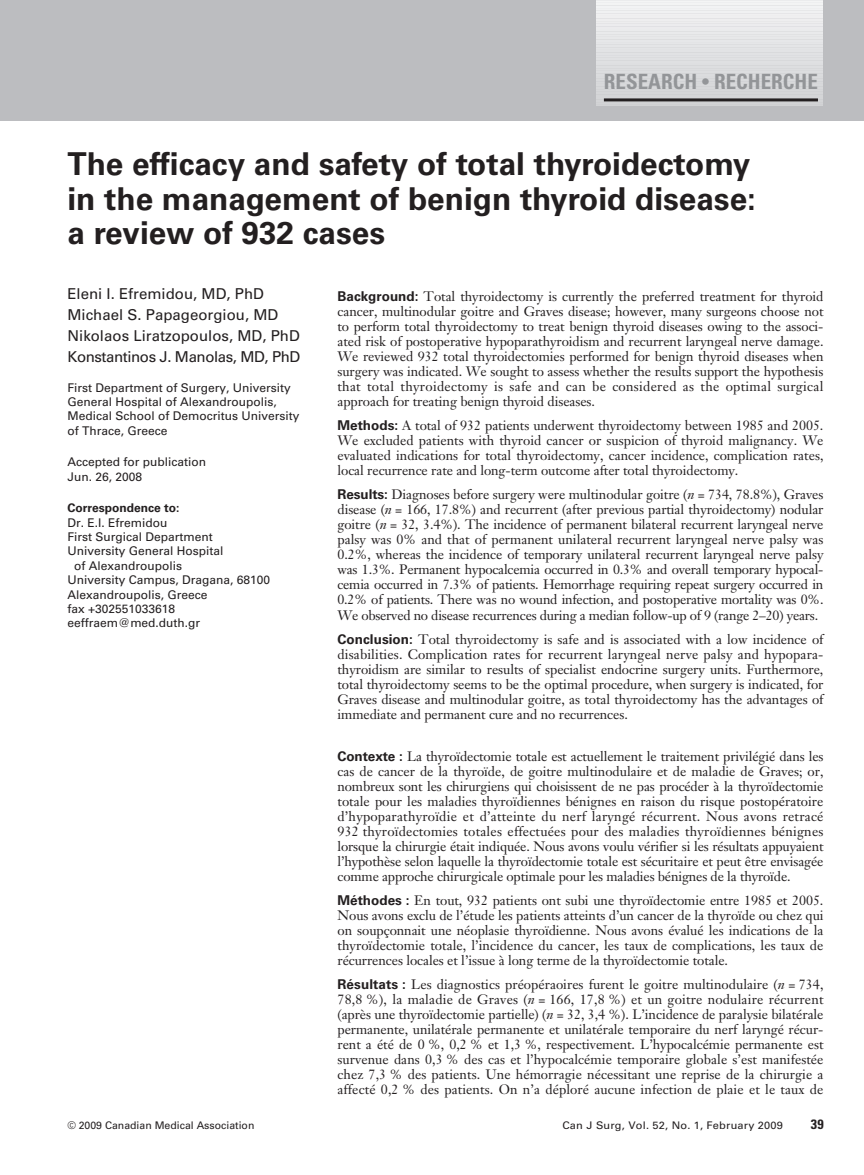
<style>
.page{position:relative;width:864px;height:1175px;background:#fff}
.page>*{position:absolute;margin:0;border:0;box-sizing:border-box;transform-origin:0 0}
.t1{font:700 31.5px/34.5px "Univers";color:#231f20}
.t2{font:700 condensed 21px "Univers";color:#939598}
.t3{font:15px/21px "Univers";color:#231f20}
.t4{font:13.5px/15px "Janson Text";letter-spacing:-.005em;color:#231f20;text-align:justify}
.t5{font:700 condensed 13.5px "Univers";color:#231f20;scale:1.05 1}
.t6{font:12px/14.4px "Univers";color:#231f20}
.t7{font:700 12px "Univers";color:#231f20}
.t8{font:10.5px "Univers";color:#231f20;scale:1.05 1}
.t9{font:10.5px "Univers";color:#231f20}
.s1{font-size:18px}
.s2{font-family:"Univers";font-weight:700}
.s3{font-style:italic}
</style>
<div class="page">
<div style="left:0;top:0;width:864px;height:120px;background:#bcbdc0"></div>
<hr style="left:597px;top:104px;width:225px;height:2px;background:#d1d2d4">
<hr style="left:597px;top:102px;width:225px;height:3px;background:#d2d3d5">
<svg style="left:597px;top:100px;width:225px;height:2px"></svg>
<hr style="left:597px;top:97px;width:225px;height:3px;background:#d4d5d7">
<hr style="left:597px;top:94px;width:225px;height:3px;background:#d4d5d7">
<hr style="left:597px;top:91px;width:225px;height:4px;background:#d5d6d8">
<hr style="left:597px;top:89px;width:225px;height:3px;background:#d6d7d9">
<hr style="left:597px;top:86px;width:225px;height:4px;background:#d7d8da">
<hr style="left:597px;top:83px;width:225px;height:4px;background:#d8d9db">
<hr style="left:597px;top:81px;width:225px;height:3px;background:#d8d9db">
<hr style="left:597px;top:78px;width:225px;height:4px;background:#d9dadc">
<hr style="left:597px;top:76px;width:225px;height:3px;background:#dadbdd">
<hr style="left:597px;top:73px;width:225px;height:3px;background:#dbdcde">
<hr style="left:597px;top:70px;width:225px;height:4px;background:#dcdddf">
<hr style="left:597px;top:68px;width:225px;height:3px;background:#dcdddf">
<hr style="left:597px;top:65px;width:225px;height:4px;background:#dddee0">
<hr style="left:597px;top:63px;width:225px;height:3px;background:#dedfe1">
<hr style="left:597px;top:60px;width:225px;height:3px;background:#dfe0e2">
<hr style="left:597px;top:57px;width:225px;height:4px;background:#e0e1e3">
<hr style="left:597px;top:55px;width:225px;height:3px;background:#e1e2e4">
<hr style="left:597px;top:52px;width:225px;height:4px;background:#e1e2e4">
<hr style="left:597px;top:49px;width:225px;height:4px;background:#e2e3e5">
<hr style="left:597px;top:47px;width:225px;height:3px;background:#e3e4e6">
<hr style="left:597px;top:44px;width:225px;height:4px;background:#e4e5e7">
<hr style="left:597px;top:42px;width:225px;height:3px;background:#e5e6e8">
<hr style="left:597px;top:39px;width:225px;height:3px;background:#e6e7e9">
<hr style="left:597px;top:36px;width:225px;height:4px;background:#e7e8e9">
<hr style="left:597px;top:34px;width:225px;height:3px;background:#e8e9ea">
<hr style="left:597px;top:31px;width:225px;height:4px;background:#e9eaeb">
<hr style="left:597px;top:29px;width:225px;height:3px;background:#eaebec">
<hr style="left:597px;top:26px;width:225px;height:3px;background:#ebebed">
<hr style="left:597px;top:23px;width:225px;height:4px;background:#ececee">
<hr style="left:597px;top:21px;width:225px;height:3px;background:#ededee">
<hr style="left:597px;top:18px;width:225px;height:4px;background:#eeeeef">
<hr style="left:597px;top:15px;width:225px;height:4px;background:#efeff0">
<hr style="left:597px;top:13px;width:225px;height:3px;background:#f0f0f1">
<hr style="left:597px;top:10px;width:225px;height:4px;background:#f0f1f2">
<hr style="left:597px;top:8px;width:225px;height:3px;background:#f1f2f3">
<hr style="left:597px;top:5px;width:225px;height:4px;background:#f2f3f4">
<svg style="left:597px;top:3px;width:225px;height:3px"></svg>
<hr style="left:597px;top:0;width:225px;height:3px;background:#f4f5f5">
<hr style="left:604px;top:98px;width:214px;height:3px;background:#231f20">
<h2 class="t2" style="left:604px;top:74px;width:216px">RESEARCH <span class="s1">•</span> RECHERCHE</h2>
<h1 class="t1" style="left:68px;top:149px;width:690px">The efficacy and safety of total thyroidectomy in the management of benign thyroid disease: a review of 932 cases</h1>
<p class="t3" style="left:68px;top:284px;width:234px">Eleni I. Efremidou, MD, PhD<br>Michael S. Papageorgiou, MD<br>Nikolaos Liratzopoulos, MD, PhD<br>Konstantinos J. Manolas, MD, PhD</p>
<p class="t6" style="left:68px;top:381px;width:233px">First Department of Surgery, University General Hospital of Alexandroupolis, Medical School of Democritus University of Thrace, Greece</p>
<p class="t6" style="left:68px;top:456px;width:140px">Accepted for publication<br>Jun. 26, 2008</p>
<p class="t7" style="left:68px;top:503px;width:113px">Correspondence to:</p>
<p class="t6" style="left:68px;top:516px;width:101px">Dr. E.I. Efremidou</p>
<p class="t6" style="left:68px;top:530px;width:147px">First Surgical Department</p>
<p class="t6" style="left:68px;top:545px;width:158px">University General Hospital</p>
<p class="t6" style="left:74px;top:559px;width:109px">of Alexandroupolis</p>
<p class="t6" style="left:68px;top:574px;width:204px">University Campus, Dragana, 68100</p>
<p class="t6" style="left:68px;top:588px;width:142px">Alexandroupolis, Greece</p>
<p class="t6" style="left:68px;top:602px;width:109px">fax +302551033618</p>
<p class="t6" style="left:68px;top:617px;width:134px">eeffraem@med.duth.gr</p>
<p class="t4" style="left:338px;top:290px;width:488px"><span class="s2">Background:</span> Total thyroidectomy is currently the preferred treatment for thyroid cancer, multinodular goitre and Graves disease; however, many surgeons choose not to perform total thyroidectomy to treat benign thyroid diseases owing to the associ&shy;ated risk of postoperative hypoparathyroidism and recurrent laryngeal nerve damage.<br>We reviewed 932 total thyroidectomies performed for benign thyroid diseases when surgery was indicated. We sought to assess whether the results support the hypothesis that total thyroidectomy is safe and can be considered as the optimal surgical approach for treating benign thyroid diseases.</p>
<p class="t4" style="left:338px;top:419px;width:488px"><span class="s2">Methods:</span> A total of 932 patients underwent thyroidectomy between 1985 and 2005.<br>We excluded patients with thyroid cancer or suspicion of thyroid malignancy. We evaluated indications for total thyroidectomy, cancer incidence, complication rates, local recurrence rate and long-term outcome after total thyroidectomy.</p>
<p class="t4" style="left:338px;top:488px;width:488px"><span class="s2">Results:</span> Diagnoses before surgery were multinodular goitre (<span class="s3">n</span> = 734, 78.8%), Graves disease (<span class="s3">n</span> = 166, 17.8%) and recurrent (after previous partial thyroidectomy) nodular goitre (<span class="s3">n</span> = 32, 3.4%). The incidence of permanent bilateral recurrent laryngeal nerve palsy was 0% and that of permanent unilateral recurrent laryngeal nerve palsy was 0.2%, whereas the incidence of temporary unilateral recurrent laryngeal nerve palsy was 1.3%. Permanent hypocalcemia occurred in 0.3% and overall temporary hypocal&shy;cemia occurred in 7.3% of patients. Hemorrhage requiring repeat surgery occurred in 0.2% of patients. There was no wound infection, and postoperative mortality was 0%.<br>We observed no disease recurrences during a median follow-up of 9 (range 2–20) years.</p>
<p class="t4" style="left:338px;top:632px;width:488px"><span class="s2">Conclusion:</span> Total thyroidectomy is safe and is associated with a low incidence of disabilities. Complication rates for recurrent laryngeal nerve palsy and hypopara&shy;thyroidism are similar to results of specialist endocrine surgery units. Furthermore, total thyroidectomy seems to be the optimal procedure, when surgery is indicated, for Graves disease and multinodular goitre, as total thyroidectomy has the advantages of immediate and permanent cure and no recurrences.</p>
<p class="t4" style="left:338px;top:749px;width:488px"><span class="s2">Contexte :</span> La thyroïdectomie totale est actuellement le traitement privilégié dans les cas de cancer de la thyroïde, de goitre multinodulaire et de maladie de Graves; or, nombreux sont les chirurgiens qui choisissent de ne pas procéder à la thyroïdectomie totale pour les maladies thyroïdiennes bénignes en raison du risque postopératoire d’hypoparathyroïdie et d’atteinte du nerf laryngé récurrent. Nous avons retracé 932 thyroïdectomies totales effectuées pour des maladies thyroïdiennes bénignes lorsque la chirurgie était indiquée. Nous avons voulu vérifier si les résultats appuyaient l’hypothèse selon laquelle la thyroïdectomie totale est sécuritaire et peut être envisagée comme approche chirurgicale optimale pour les maladies bénignes de la thyroïde.</p>
<p class="t4" style="left:338px;top:893px;width:488px"><span class="s2">Méthodes :</span> En tout, 932 patients ont subi une thyroïdectomie entre 1985 et 2005.<br>Nous avons exclu de l’étude les patients atteints d’un cancer de la thyroïde ou chez qui on soupçonnait une néoplasie thyroïdienne. Nous avons évalué les indications de la thyroïdectomie totale, l’incidence du cancer, les taux de complications, les taux de récurrences locales et l’issue à long terme de la thyroïdectomie totale.</p>
<p class="t4" style="left:338px;top:977px;width:488px"><span class="s2">Résultats :</span> Les diagnostics préopéraoires furent le goitre multinodulaire (<span class="s3">n</span> = 734, 78,8 %), la maladie de Graves (<span class="s3">n</span> = 166, 17,8 %) et un goitre nodulaire récurrent (après une thyroïdectomie partielle) (<span class="s3">n</span> = 32, 3,4 %). L’incidence de paralysie bilatérale permanente, unilatérale permanente et unilatérale temporaire du nerf laryngé récur&shy;rent a été de 0 %, 0,2 % et 1,3 %, respectivement. L’hypocalcémie permanente est survenue dans 0,3 % des cas et l’hypocalcémie temporaire globale s’est manifestée chez 7,3 % des patients. Une hémorragie nécessitant une reprise de la chirurgie a affecté 0,2 % des patients. On n’a déploré aucune infection de plaie et le taux de</p>
<p class="t9" style="left:68px;top:1121px;width:188px">© 2009 Canadian Medical Association</p>
<p class="t8" style="left:562px;top:1121px;width:212px">Can J Surg, Vol. 52, No. 1, February 2009</p>
<p class="t5" style="left:811px;top:1119px;width:14px">39</p>
</div>
